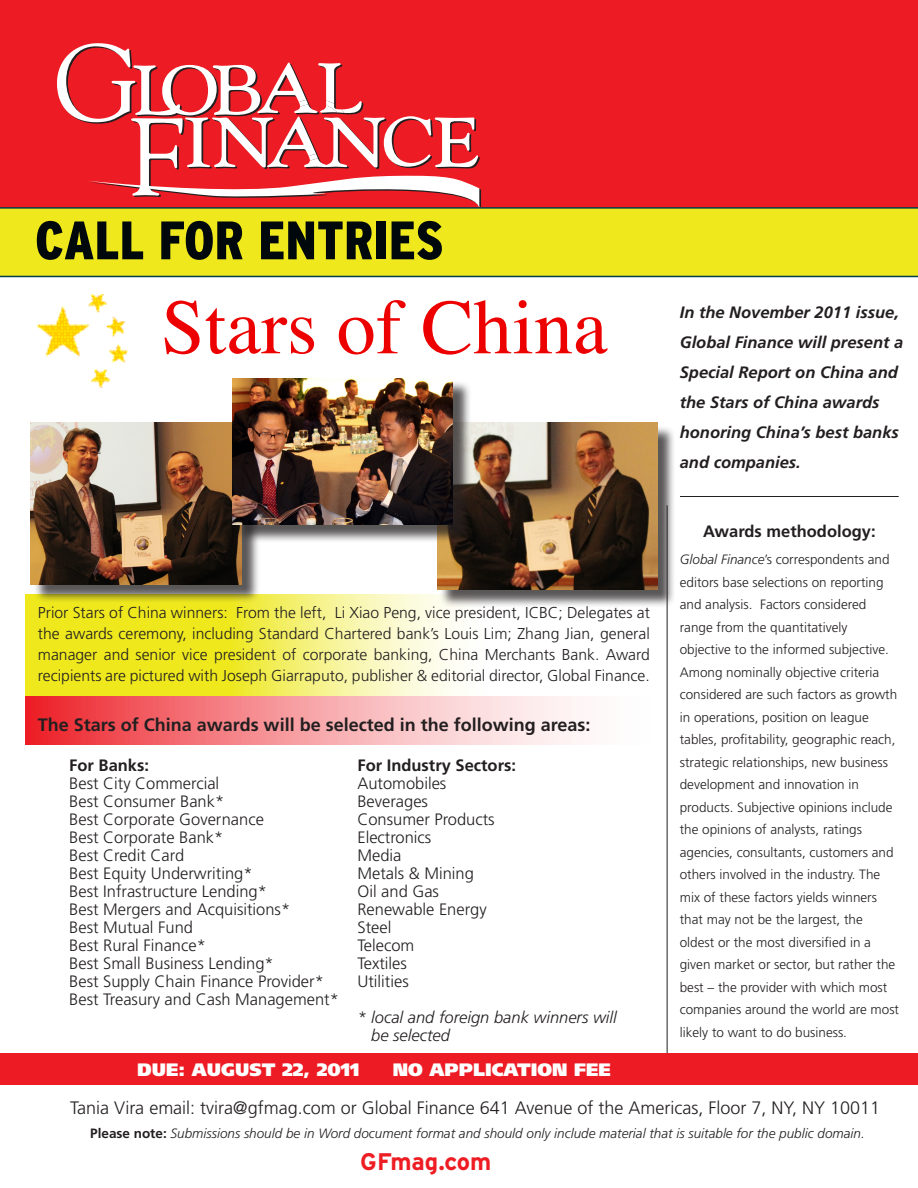
<style>
.page{position:relative;width:918px;height:1188px;background:#fff}
.page>*{position:absolute;margin:0;border:0;box-sizing:border-box;transform-origin:0 0}
.t1{font:78px "Times";color:#ec0000}
.t2{font:900 condensed 54px "Interstate";color:#00080b}
.t3{font:700 24px "Interstate";color:#ee1d23}
.t4{font:700 condensed 21px "Interstate";color:#fff}
.t5{font:300 18px "Frutiger";color:#231f20}
.t6{font:700 18px "Frutiger";color:#231f20}
.t7{font:900 18px "Frutiger";color:#fff}
.t8{font:300 16.5px "Frutiger";color:#231f20}
.t9{font:italic 700 16.5px/30px "Frutiger";color:#231f20}
.t10{font:700 16.5px "Frutiger";color:#231f20}
.t11{font:italic 300 16.5px/18px "Frutiger";color:#231f20}
.t12{font:300 15.75px/21px "Frutiger";color:#231f20;text-align:justify}
.t13{font:300 13.5px/22.5px "Frutiger";color:#231f20}
.t14{font:italic 300 13.5px "Frutiger";color:#231f20}
.s1{font-style:italic}
.s2{font-weight:700;font-style:normal}
</style>
<div class="page">
<svg style="left:26px;top:594px;width:641px;height:102px"></svg>
<svg style="left:26px;top:696px;width:547px;height:48px;background:#f6989b"></svg>
<div style="left:0;top:0;width:918px;height:208px;background:#ed1c24"></div>
<hr style="left:667px;top:505px;width:1px;height:549px;background:#231f20">
<svg style="left:57px;top:43px;width:424px;height:164px"></svg>
<img style="left:38px;top:295px;width:90px;height:93px">
<div style="left:0;top:207px;width:918px;height:70px;background:#eee81d"></div>
<div style="left:0;top:1054px;width:918px;height:31px;background:#ed1c24"></div>
<hr style="left:680px;top:496px;width:219px;height:1px;background:#231f20">
<div style="left:33px;top:425px;width:227px;height:179px;background:#231f20;opacity:.75"></div>
<img style="left:31px;top:423px;width:211px;height:162px">
<div style="left:439px;top:425px;width:237px;height:183px;background:#231f20;opacity:.75"></div>
<img style="left:437px;top:423px;width:220px;height:166px">
<div style="left:235px;top:380px;width:236px;height:163px;background:#231f20;opacity:.75"></div>
<img style="left:233px;top:378px;width:220px;height:147px">
<p class="t2" style="left:35px;top:210px;width:410px">CALL FOR ENTRIES</p>
<p class="t1" style="left:161px;top:254px;width:448px">Stars of China</p>
<p class="t12" style="left:38px;top:602px;width:614px">Prior Stars of China winners: From the left, Li Xiao Peng, vice president, ICBC; Delegates at the awards ceremony, including Standard Chartered bank’s Louis Lim; Zhang Jian, general manager and senior vice president of corporate banking, China Merchants Bank. Award recipients are pictured with Joseph Giarraputo, publisher &amp; editorial director, Global Finance.</p>
<p class="t6" style="left:38px;top:715px;width:554px">The Stars of China awards will be selected in the following areas:</p>
<p class="t10" style="left:69px;top:756px;width:81px">For Banks:</p>
<p class="t8" style="left:69px;top:774px;width:152px">Best City Commercial</p>
<p class="t8" style="left:69px;top:792px;width:156px">Best Consumer Bank*</p>
<p class="t8" style="left:69px;top:810px;width:196px">Best Corporate Governance</p>
<p class="t8" style="left:69px;top:828px;width:156px">Best Corporate Bank*</p>
<p class="t8" style="left:69px;top:846px;width:116px">Best Credit Card</p>
<p class="t8" style="left:69px;top:864px;width:185px">Best Equity Underwriting*</p>
<p class="t8" style="left:69px;top:882px;width:199px">Best Infrastructure Lending*</p>
<p class="t8" style="left:69px;top:900px;width:222px">Best Mergers and Acquisitions*</p>
<p class="t8" style="left:69px;top:918px;width:125px">Best Mutual Fund</p>
<p class="t8" style="left:69px;top:936px;width:138px">Best Rural Finance*</p>
<p class="t8" style="left:69px;top:954px;width:206px">Best Small Business Lending*</p>
<p class="t8" style="left:69px;top:972px;width:256px">Best Supply Chain Finance Provider*</p>
<p class="t8" style="left:69px;top:990px;width:271px">Best Treasury and Cash Management*</p>
<p class="t10" style="left:357px;top:756px;width:160px">For Industry Sectors:</p>
<p class="t8" style="left:357px;top:774px;width:90px">Automobiles</p>
<p class="t8" style="left:357px;top:792px;width:72px">Beverages</p>
<p class="t8" style="left:357px;top:810px;width:139px">Consumer Products</p>
<p class="t8" style="left:357px;top:828px;width:75px">Electronics</p>
<p class="t8" style="left:357px;top:846px;width:46px">Media</p>
<p class="t8" style="left:357px;top:864px;width:118px">Metals &amp; Mining</p>
<p class="t8" style="left:357px;top:882px;width:83px">Oil and Gas</p>
<p class="t8" style="left:357px;top:900px;width:131px">Renewable Energy</p>
<p class="t8" style="left:357px;top:918px;width:35px">Steel</p>
<p class="t8" style="left:357px;top:936px;width:58px">Telecom</p>
<p class="t8" style="left:357px;top:954px;width:51px">Textiles</p>
<p class="t8" style="left:357px;top:972px;width:53px">Utilities</p>
<p class="t11" style="left:371px;top:1008px;width:247px;text-indent:-14px">* local and foreign bank winners will be selected</p>
<p class="t7" style="left:137px;top:1059px;width:224px">DUE: AUGUST 22, 2011</p>
<p class="t7" style="left:393px;top:1059px;width:220px">NO APPLICATION FEE</p>
<p class="t4" style="left:70px;top:1067px;width:171px">Advertising Contacts</p>
<p class="t9" style="left:680px;top:297px;width:225px">In the November 2011 issue,<br>Global Finance will present a<br>Special Report on China and the Stars of China awards honoring China’s best banks and companies.</p>
<p class="t10" style="left:703px;top:522px;width:174px">Awards methodology:</p>
<p class="t13" style="left:680px;top:549px;width:221px"><span class="s1">Global Finance</span>’s correspondents and editors base selections on reporting and analysis. Factors considered range from the quantitatively objective to the informed subjective.<br>Among nominally objective criteria considered are such factors as growth in operations, position on league tables, profitability, geographic reach, strategic relationships, new business development and innovation in products. Subjective opinions include the opinions of analysts, ratings agencies, consultants, customers and others involved in the industry. The mix of these factors yields winners that may not be the largest, the oldest or the most diversified in a given market or sector, but rather the best – the provider with which most companies around the world are most likely to want to do business.</p>
<p class="t5" style="left:70px;top:1098px;width:812px">Tania Vira email: tvira@gfmag.com or Global Finance 641 Avenue of the Americas, Floor 7, NY, NY 10011</p>
<p class="t3" style="left:360px;top:1148px;width:133px">GFmag.com</p>
<p class="t14" style="left:90px;top:1126px;width:776px"><span class="s2">Please note:</span> Submissions should be in Word document format and should only include material that is suitable for the public domain.</p>
</div>
